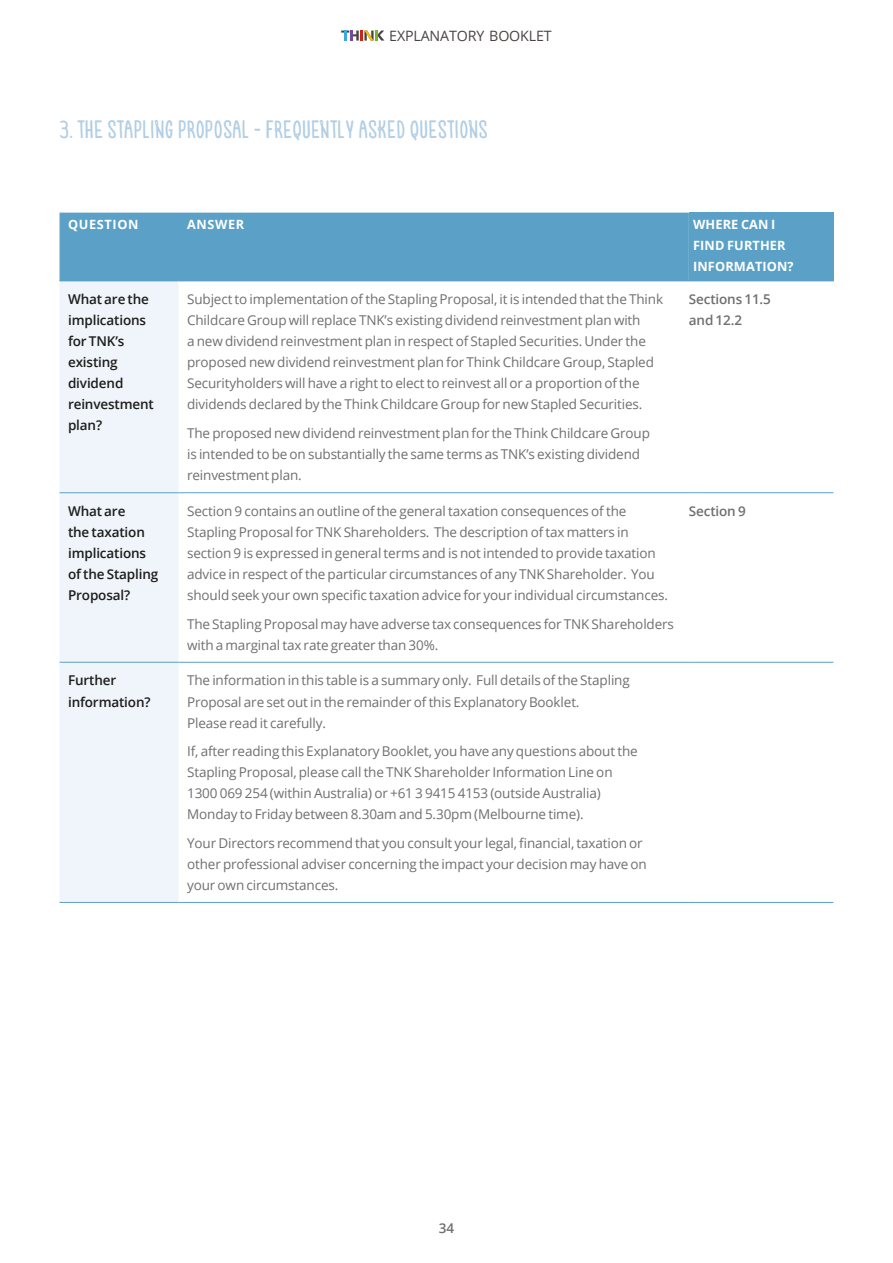
<style>
.page{position:relative;width:893px;height:1263px;background:#fff}
.page>*{position:absolute;margin:0;border:0;box-sizing:border-box;transform-origin:0 0}
.t1{font:700 27px "Myosotis";letter-spacing:.03em;color:#b1cee4}
.t2{font:14.25px "Open Sans";letter-spacing:-.01em;color:#484443}
.t3{font:13.5px/21px "Open Sans";letter-spacing:-.01em;color:#706f6f}
.t4{font:600 13.5px/21px "Open Sans";letter-spacing:-.01em;color:#1d1d1b}
.t5{font:600 13.5px/21px "Open Sans";letter-spacing:-.01em;color:#706f6f}
.t6{font:700 12.75px/21px "Open Sans";letter-spacing:.01em;color:#fff}
.t7{font:700 12.75px "Open Sans";letter-spacing:.05em;color:#fff}
</style>
<div class="page">
<svg style="left:341px;top:31px;width:43px;height:10px"></svg>
<div style="left:60px;top:213px;width:629px;height:67px;background:#5ba1c7"></div>
<div style="left:689px;top:213px;width:144px;height:68px;background:#5ba1c7"></div>
<div style="left:60px;top:281px;width:119px;height:621px;background:#eff5fa"></div>
<hr style="left:60px;top:280px;width:119px;height:1px;background:#5ba1c7">
<hr style="left:179px;top:280px;width:510px;height:1px;background:#5ba1c7">
<hr style="left:60px;top:492px;width:119px;height:1px;background:#5ba1c7">
<hr style="left:60px;top:662px;width:119px;height:1px;background:#5ba1c7">
<hr style="left:60px;top:902px;width:119px;height:1px;background:#5ba1c7">
<hr style="left:179px;top:492px;width:510px;height:1px;background:#5ba1c7">
<hr style="left:179px;top:662px;width:510px;height:1px;background:#5ba1c7">
<hr style="left:179px;top:902px;width:510px;height:1px;background:#5ba1c7">
<hr style="left:689px;top:492px;width:144px;height:1px;background:#5ba1c7">
<hr style="left:689px;top:662px;width:144px;height:1px;background:#5ba1c7">
<hr style="left:689px;top:902px;width:144px;height:1px;background:#5ba1c7">
<p class="t2" style="left:389px;top:26px;width:164px">EXPLANATORY BOOKLET</p>
<h1 class="t1" style="left:60px;top:115px;width:429px">3. THE STAPLING PROPOSAL - FREQUENTLY ASKED QUESTIONS</h1>
<p class="t7" style="left:68px;top:215px;width:72px">QUESTION</p>
<p class="t6" style="left:187px;top:213px;width:59px">ANSWER</p>
<p class="t6" style="left:693px;top:213px;width:102px">WHERE CAN I<br>FIND FURTHER<br>INFORMATION?</p>
<p class="t4" style="left:68px;top:289px;width:87px">What are the implications for TNK’s existing dividend reinvestment plan?</p>
<p class="t3" style="left:187px;top:289px;width:478px">Subject to implementation of the Stapling Proposal, it is intended that the Think Childcare Group will replace TNK’s existing dividend reinvestment plan with<br>a new dividend reinvestment plan in respect of Stapled Securities. Under the proposed new dividend reinvestment plan for Think Childcare Group, Stapled Securityholders will have a right to elect to reinvest all or a proportion of the dividends declared by the Think Childcare Group for new Stapled Securities.</p>
<p class="t5" style="left:689px;top:289px;width:84px">Sections 11.5 and 12.2</p>
<p class="t3" style="left:187px;top:422px;width:464px">The proposed new dividend reinvestment plan for the Think Childcare Group is intended to be on substantially the same terms as TNK’s existing dividend reinvestment plan.</p>
<p class="t4" style="left:68px;top:500px;width:92px">What are<br>the taxation implications of the Stapling<br>Proposal?</p>
<p class="t3" style="left:187px;top:500px;width:482px">Section 9 contains an outline of the general taxation consequences of the Stapling Proposal for TNK Shareholders. The description of tax matters in section 9 is expressed in general terms and is not intended to provide taxation advice in respect of the particular circumstances of any TNK Shareholder. You should seek your own specific taxation advice for your individual circumstances.</p>
<p class="t3" style="left:187px;top:613px;width:488px">The Stapling Proposal may have adverse tax consequences for TNK Shareholders with a marginal tax rate greater than 30%.</p>
<p class="t4" style="left:68px;top:670px;width:84px">Further information?</p>
<p class="t3" style="left:187px;top:670px;width:444px">The information in this table is a summary only. Full details of the Stapling<br>Proposal are set out in the remainder of this Explanatory Booklet.<br>Please read it carefully.</p>
<p class="t3" style="left:187px;top:740px;width:452px">If, after reading this Explanatory Booklet, you have any questions about the Stapling Proposal, please call the TNK Shareholder Information Line on 1300 069 254 (within Australia) or +61 3 9415 4153 (outside Australia)<br>Monday to Friday between 8.30am and 5.30pm (Melbourne time).</p>
<p class="t3" style="left:187px;top:832px;width:461px">Your Directors recommend that you consult your legal, financial, taxation or other professional adviser concerning the impact your decision may have on your own circumstances.</p>
<p class="t5" style="left:689px;top:500px;width:58px">Section 9</p>
<p class="t5" style="left:439px;top:1217px;width:17px">34</p>
</div>
